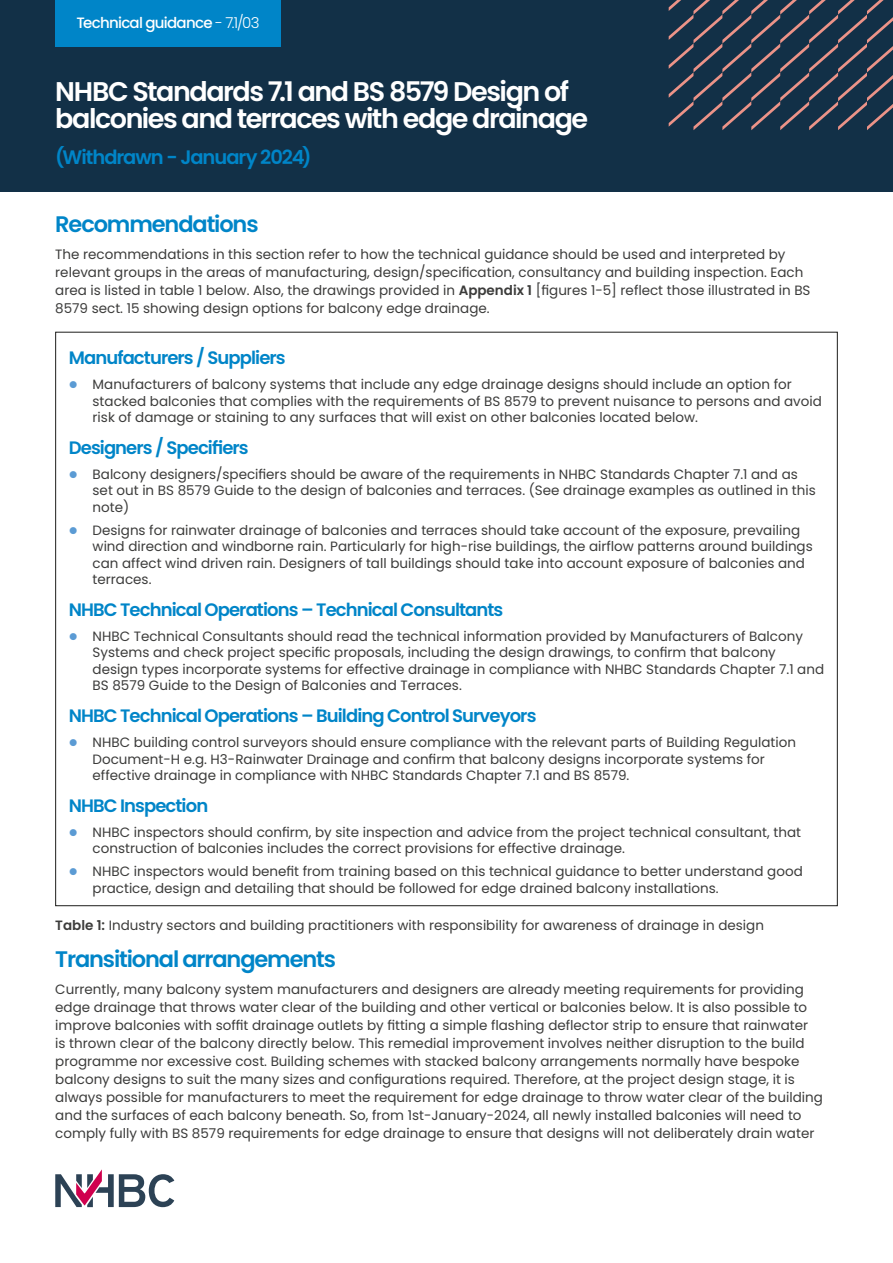
<style>
.page{position:relative;width:893px;height:1263px;background:#fff}
.page>*{position:absolute;margin:0;border:0;box-sizing:border-box;transform-origin:0 0}
.t1{font:600 27px/27px "Poppins";letter-spacing:-.055em;color:#fff}
.t2{font:600 22.5px "Poppins";letter-spacing:-.05em;color:#0085c8}
.t3{font:600 19.5px "Poppins";letter-spacing:-.055em;color:#0085c8}
.t4{font:600 18px "Poppins";letter-spacing:-.05em;color:#0085c8}
.t5{font:500 15px "Poppins";letter-spacing:-.05em;color:#fff}
.t6{font:13.5px/16.5px "Poppins";color:#3c3c3b}
.s1{font-weight:300}
.s2{font-weight:600}
</style>
<div class="page">
<div style="left:0;top:0;width:893px;height:191px;background:#123047"></div>
<svg style="left:55px;top:1169px;width:119px;height:38px"></svg>
<svg style="left:669px;top:0;width:224px;height:130px"></svg>
<div style="left:55px;top:0;width:226px;height:46px;background:#0085c8"></div>
<p class="t5" style="left:76px;top:14px;width:185px">Technical guidance <span class="s1">- 7.1/03</span></p>
<h1 class="t1" style="left:55px;top:79px;width:534px">NHBC Standards 7.1 and BS 8579 Design of balconies and terraces with edge drainage</h1>
<h3 class="t3" style="left:55px;top:146px;width:258px">(Withdrawn - January 2024)</h3>
<h2 class="t2" style="left:55px;top:211px;width:205px">Recommendations</h2>
<p class="t6" style="left:55px;top:245px;width:757px;line-height:18px">The recommendations in this section refer to how the technical guidance should be used and interpreted by relevant groups in the areas of manufacturing, design/specification, consultancy and building inspection. Each area is listed in table 1 below. Also, the drawings provided in <span class="s2">Appendix 1</span> [figures 1-5] reflect those illustrated in BS 8579 sect. 15 showing design options for balcony edge drainage.</p>
<h3 class="t4" style="left:69px;top:347px;width:218px">Manufacturers / Suppliers</h3>
<p class="t6" style="left:93px;top:376px;width:731px">Manufacturers of balcony systems that include any edge drainage designs should include an option for stacked balconies that complies with the requirements of BS 8579 to prevent nuisance to persons and avoid risk of damage or staining to any surfaces that will exist on other balconies located below.</p>
<h3 class="t4" style="left:69px;top:437px;width:181px">Designers / Specifiers</h3>
<p class="t6" style="left:93px;top:466px;width:725px">Balcony designers/specifiers should be aware of the requirements in NHBC Standards Chapter 7.1 and as set out in BS 8579 Guide to the design of balconies and terraces. (See drainage examples as outlined in this note)</p>
<p class="t6" style="left:93px;top:522px;width:722px">Designs for rainwater drainage of balconies and terraces should take account of the exposure, prevailing wind direction and windborne rain. Particularly for high-rise buildings, the airflow patterns around buildings can affect wind driven rain. Designers of tall buildings should take into account exposure of balconies and terraces.</p>
<h3 class="t4" style="left:69px;top:599px;width:436px">NHBC Technical Operations – Technical Consultants</h3>
<p class="t6" style="left:93px;top:628px;width:733px">NHBC Technical Consultants should read the technical information provided by Manufacturers of Balcony Systems and check project specific proposals, including the design drawings, to confirm that balcony design types incorporate systems for effective drainage in compliance with NHBC Standards Chapter 7.1 and BS 8579 Guide to the Design of Balconies and Terraces.</p>
<h3 class="t4" style="left:69px;top:705px;width:469px">NHBC Technical Operations – Building Control Surveyors</h3>
<p class="t6" style="left:93px;top:734px;width:705px">NHBC building control surveyors should ensure compliance with the relevant parts of Building Regulation<br>Document-H e.g. H3-Rainwater Drainage and confirm that balcony designs incorporate systems for effective drainage in compliance with NHBC Standards Chapter 7.1 and BS 8579.</p>
<h3 class="t4" style="left:69px;top:795px;width:141px">NHBC Inspection</h3>
<p class="t6" style="left:93px;top:824px;width:710px">NHBC inspectors should confirm, by site inspection and advice from the project technical consultant, that construction of balconies includes the correct provisions for effective drainage.</p>
<p class="t6" style="left:93px;top:863px;width:712px">NHBC inspectors would benefit from training based on this technical guidance to better understand good practice, design and detailing that should be followed for edge drained balcony installations.</p>
<p class="t6" style="left:55px;top:917px;width:710px"><span class="s2">Table 1:</span> Industry sectors and building practitioners with responsibility for awareness of drainage in design</p>
<h2 class="t2" style="left:55px;top:946px;width:282px">Transitional arrangements</h2>
<p class="t6" style="left:55px;top:980px;width:769px;line-height:18px">Currently, many balcony system manufacturers and designers are already meeting requirements for providing edge drainage that throws water clear of the building and other vertical or balconies below. It is also possible to improve balconies with soffit drainage outlets by fitting a simple flashing deflector strip to ensure that rainwater<br>is thrown clear of the balcony directly below. This remedial improvement involves neither disruption to the build programme nor excessive cost. Building schemes with stacked balcony arrangements normally have bespoke balcony designs to suit the many sizes and configurations required. Therefore, at the project design stage, it is always possible for manufacturers to meet the requirement for edge drainage to throw water clear of the building and the surfaces of each balcony beneath. So, from 1st-January-2024, all newly installed balconies will need to comply fully with BS 8579 requirements for edge drainage to ensure that designs will not deliberately drain water</p>
</div>
